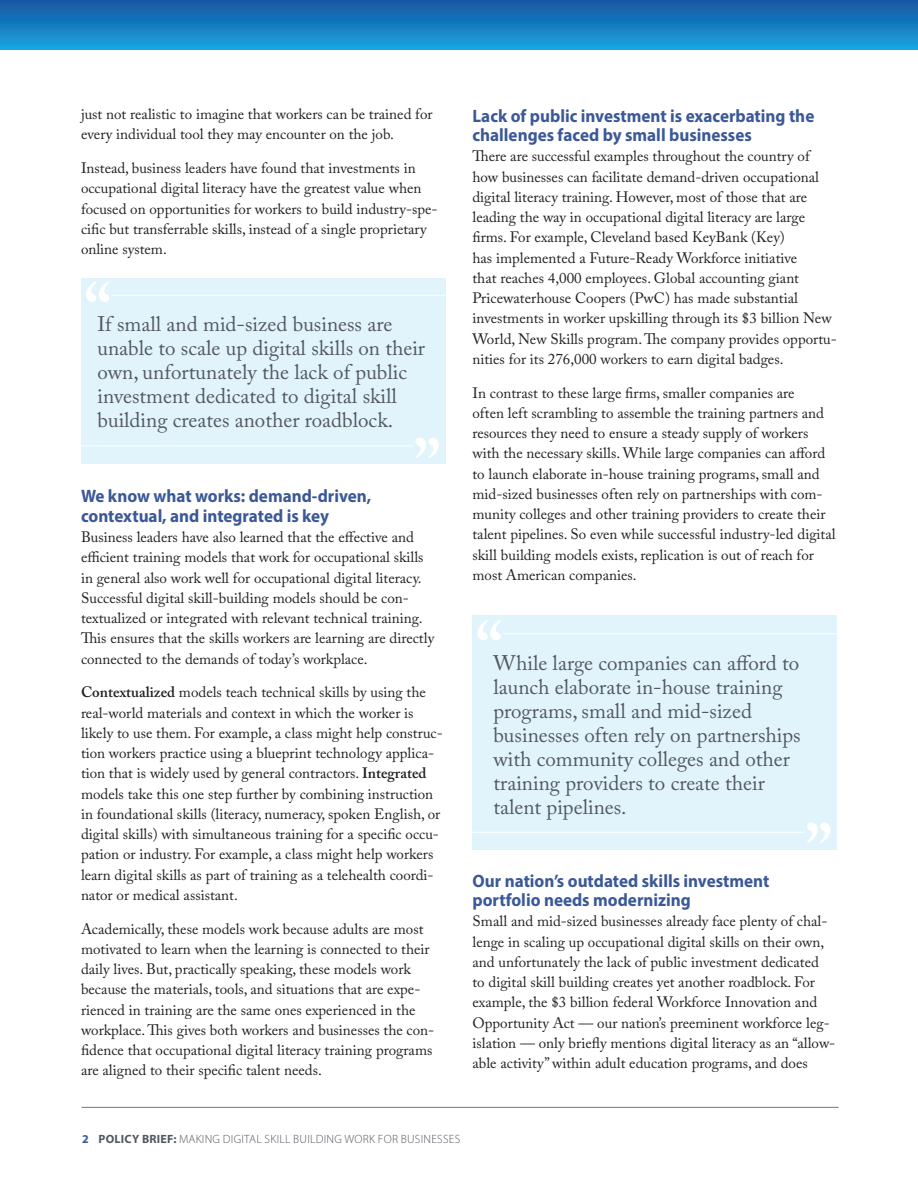
<style>
.page{position:relative;width:918px;height:1188px;background:#fff}
.page>*{position:absolute;margin:0;border:0;box-sizing:border-box;transform-origin:0 0}
.t1{font:21px/24px "Adobe Caslon Pro";color:#535860}
.t2{font:700 18px/19.5px "Myriad Pro";color:#3b5997;scale:.95 1}
.t3{font:15px/20.2px "Adobe Caslon Pro";color:#231f20}
.t4{font:300 12px "Myriad Pro";letter-spacing:.02em;color:#535860}
.s1{font-weight:600}
.s2{font-weight:700;color:#3b5997}
.s3{font-weight:700}
</style>
<div class="page">
<hr style="left:81px;top:1107px;width:758px;height:1px;background:#747880">
<div style="left:0;top:0;width:918px;height:50px;background:linear-gradient(to bottom,#1754a2,#16a5de)"></div>
<div style="left:81px;top:279px;width:364px;height:185px;background:#e1f4fc"></div>
<hr style="left:112px;top:295px;width:333px;height:1px;background:#fff">
<svg style="left:86px;top:282px;width:23px;height:20px"></svg>
<hr style="left:81px;top:445px;width:332px;height:1px;background:#fff">
<svg style="left:416px;top:438px;width:23px;height:20px"></svg>
<div style="left:473px;top:616px;width:364px;height:234px;background:#e1f4fc"></div>
<hr style="left:503px;top:633px;width:334px;height:1px;background:#fff">
<svg style="left:477px;top:620px;width:24px;height:20px"></svg>
<hr style="left:473px;top:832px;width:332px;height:1px;background:#fff">
<svg style="left:807px;top:823px;width:23px;height:20px"></svg>
<p class="t3" style="left:81px;top:104px;width:353px">just not realistic to imagine that workers can be trained for every individual tool they may encounter on the job.</p>
<p class="t3" style="left:81px;top:158px;width:358px">Instead, business leaders have found that investments in occupational digital literacy have the greatest value when focused on opportunities for workers to build industry-spe&shy;cific but transferrable skills, instead of a single proprietary online system.</p>
<h1 class="t1" style="left:97px;top:312px;width:329px">If small and mid-sized business are unable to scale up digital skills on their own, unfortunately the lack of public investment dedicated to digital skill building creates another roadblock.</h1>
<p class="t2" style="left:81px;top:486px;width:307px">We know what works: demand-driven, contextual, and integrated is key</p>
<p class="t3" style="left:81px;top:527px;width:355px">Business leaders have also learned that the effective and efficient training models that work for occupational skills in general also work well for occupational digital literacy.<br>Successful digital skill-building models should be con&shy;textualized or integrated with relevant technical training.<br>This ensures that the skills workers are learning are directly connected to the demands of today’s workplace.</p>
<p class="t3" style="left:81px;top:682px;width:363px"><span class="s1">Contextualized</span> models teach technical skills by using the real-world materials and context in which the worker is likely to use them. For example, a class might help construc&shy;tion workers practice using a blueprint technology applica&shy;tion that is widely used by general contractors. <span class="s1">Integrated </span>models take this one step further by combining instruction in foundational skills (literacy, numeracy, spoken English, or digital skills) with simultaneous training for a specific occu&shy;pation or industry. For example, a class might help workers learn digital skills as part of training as a telehealth coordi&shy;nator or medical assistant.</p>
<p class="t3" style="left:81px;top:918px;width:355px">Academically, these models work because adults are most motivated to learn when the learning is connected to their daily lives. But, practically speaking, these models work because the materials, tools, and situations that are expe&shy;rienced in training are the same ones experienced in the workplace. This gives both workers and businesses the con&shy;fidence that occupational digital literacy training programs are aligned to their specific talent needs.</p>
<p class="t2" style="left:472px;top:105px;width:361px">Lack of public investment is exacerbating the challenges faced by small businesses</p>
<p class="t3" style="left:472px;top:146px;width:366px">There are successful examples throughout the country of how businesses can facilitate demand-driven occupational digital literacy training. However, most of those that are leading the way in occupational digital literacy are large firms. For example, Cleveland based KeyBank (Key)<br>has implemented a Future-Ready Workforce initiative<br>that reaches 4,000 employees. Global accounting giant Pricewaterhouse Coopers (PwC) has made substantial investments in worker upskilling through its $3 billion New World, New Skills program. The company provides opportu&shy;nities for its 276,000 workers to earn digital badges.</p>
<p class="t3" style="left:472px;top:382px;width:365px">In contrast to these large firms, smaller companies are<br>often left scrambling to assemble the training partners and resources they need to ensure a steady supply of workers with the necessary skills. While large companies can afford to launch elaborate in-house training programs, small and mid-sized businesses often rely on partnerships with com&shy;munity colleges and other training providers to create their talent pipelines. So even while successful industry-led digital skill building models exists, replication is out of reach for most American companies.</p>
<h1 class="t1" style="left:493px;top:651px;width:309px">While large companies can afford to launch elaborate in-house training programs, small and mid-sized businesses often rely on partnerships with community colleges and other training providers to create their talent pipelines.</h1>
<p class="t2" style="left:472px;top:870px;width:314px">Our nation’s outdated skills investment portfolio needs modernizing</p>
<p class="t3" style="left:472px;top:911px;width:364px">Small and mid-sized businesses already face plenty of chal&shy;lenge in scaling up occupational digital skills on their own, and unfortunately the lack of public investment dedicated<br>to digital skill building creates yet another roadblock. For example, the $3 billion federal Workforce Innovation and Opportunity Act — our nation’s preeminent workforce leg&shy;islation — only briefly mentions digital literacy as an “allow&shy;able activity” within adult education programs, and does</p>
<p class="t4" style="left:82px;top:1132px;width:380px"><span class="s2">2</span> <span class="s3">POLICY BRIEF:</span> MAKING DIGITAL SKILL BUILDING WORK FOR BUSINESSES</p>
</div>
